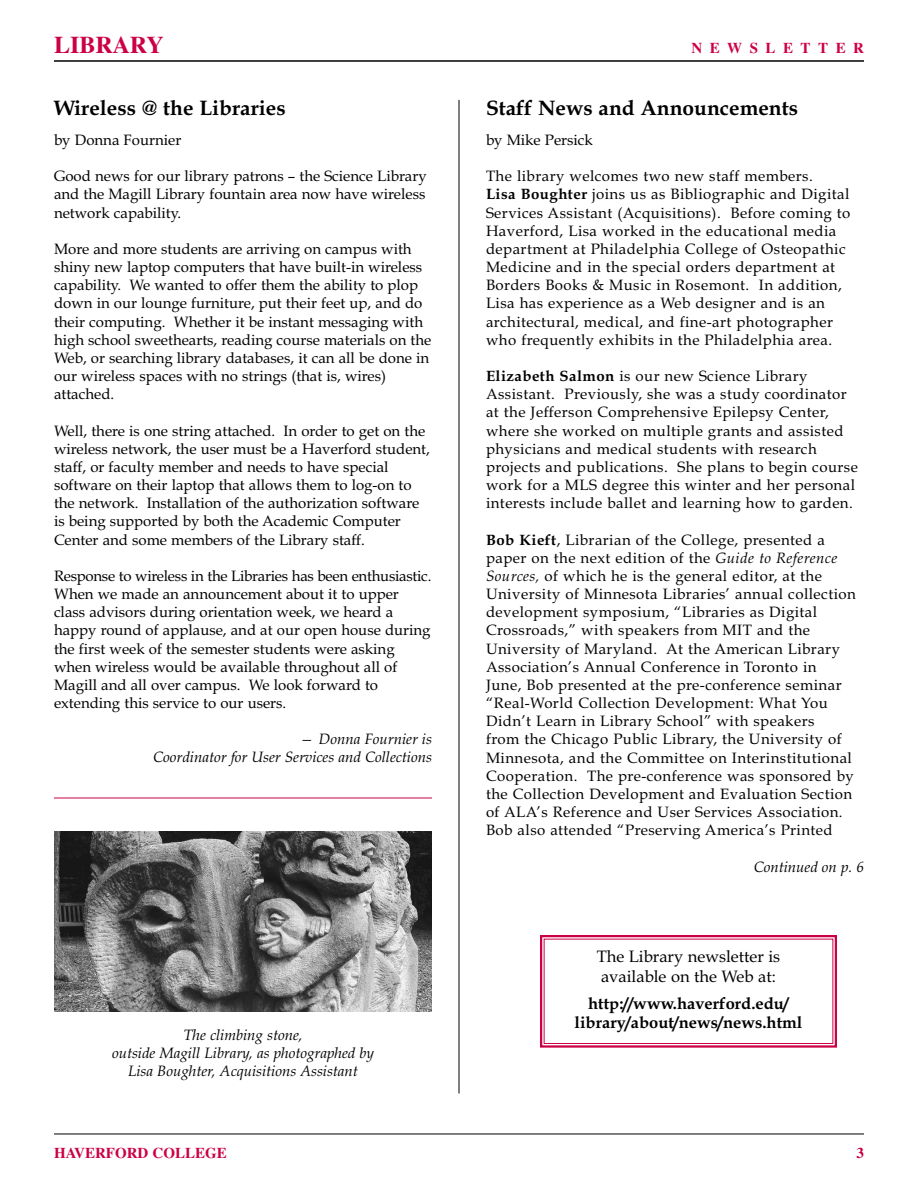
<style>
.page{position:relative;width:918px;height:1188px;background:#fff}
.page>*{position:absolute;margin:0;border:0;box-sizing:border-box;transform-origin:0 0}
.t1{font:700 24px "Times";color:#c04}
.t2{font:700 21px "Book Antiqua";color:#000}
.t3{font:700 16.5px/19.8px "Book Antiqua";color:#000;text-align:center}
.t4{font:16.5px/20px "Book Antiqua";color:#000}
.t5{font:15px/18.1px "Book Antiqua";letter-spacing:.03em;color:#000}
.t6{font:15px/18.1px "Book Antiqua";color:#000}
.t7{font:italic 15px/18.1px "Book Antiqua";color:#000;text-align:right}
.t8{font:700 15px "Times";color:#c04}
.t9{font:700 15px "Times";letter-spacing:.5em;color:#c04}
.s1{font-weight:700}
.s2{font-style:italic}
</style>
<div class="page">
<hr style="left:54px;top:60px;width:810px;height:2px;background:#000">
<hr style="left:54px;top:1134px;width:810px;height:1px;background:#000">
<hr style="left:459px;top:100px;width:1px;height:993px;background:#000">
<img style="left:54px;top:831px;width:378px;height:181px">
<div style="left:540px;top:935px;width:297px;height:113px;border:2px solid #c04"></div>
<div style="left:544px;top:939px;width:289px;height:105px;border:1px solid #c04"></div>
<hr style="left:54px;top:798px;width:378px;height:1px;background:#c04">
<h1 class="t1" style="left:54px;top:36px;width:111px">LIBRARY</h1>
<p class="t9" style="left:691px;top:42px;width:174px">NEWSLETTER</p>
<h2 class="t2" style="left:54px;top:100px;width:233px">Wireless @ the Libraries</h2>
<p class="t6" style="left:54px;top:133px;width:129px">by Donna Fournier</p>
<p class="t5" style="left:54px;top:169px;width:374px;text-align:justify">Good news for our library patrons – the Science Library and the Magill Library fountain area now have wireless network capability.</p>
<p class="t6" style="left:54px;top:242px;width:379px">More and more students are arriving on campus with shiny new laptop computers that have built-in wireless capability. We wanted to offer them the ability to plop down in our lounge furniture, put their feet up, and do their computing. Whether it be instant messaging with high school sweethearts, reading course materials on the Web, or searching library databases, it can all be done in our wireless spaces with no strings (that is, wires) attached.</p>
<p class="t6" style="left:54px;top:423px;width:377px">Well, there is one string attached. In order to get on the wireless network, the user must be a Haverford student, staff, or faculty member and needs to have special software on their laptop that allows them to log-on to the network. Installation of the authorization software is being supported by both the Academic Computer Center and some members of the Library staff.</p>
<p class="t6" style="left:54px;top:569px;width:379px">Response to wireless in the Libraries has been enthusiastic.<br>When we made an announcement about it to upper class advisors during orientation week, we heard a happy round of applause, and at our open house during the first week of the semester students were asking when wireless would be available throughout all of Magill and all over campus. We look forward to extending this service to our users.</p>
<p class="t7" style="left:153px;top:732px;width:280px">— Donna Fournier is<br>Coordinator for User Services and Collections</p>
<p class="t7" style="left:112px;top:1028px;width:263px;text-align:center">The climbing stone,<br>outside Magill Library, as photographed by<br>Lisa Boughter, Acquisitions Assistant</p>
<h2 class="t2" style="left:486px;top:100px;width:314px">Staff News and Announcements</h2>
<p class="t6" style="left:486px;top:133px;width:108px">by Mike Persick</p>
<p class="t5" style="left:486px;top:169px;width:366px">The library welcomes two new staff members.<br><span class="s1">Lisa Boughter</span> joins us as Bibliographic and Digital Services Assistant (Acquisitions). Before coming to Haverford, Lisa worked in the educational media department at Philadelphia College of Osteopathic Medicine and in the special orders department at Borders Books &amp; Music in Rosemont. In addition, Lisa has experience as a Web designer and is an architectural, medical, and fine-art photographer who frequently exhibits in the Philadelphia area.</p>
<p class="t5" style="left:486px;top:369px;width:373px"><span class="s1">Elizabeth Salmon</span> is our new Science Library Assistant. Previously, she was a study coordinator at the Jefferson Comprehensive Epilepsy Center, where she worked on multiple grants and assisted physicians and medical students with research projects and publications. She plans to begin course work for a MLS degree this winter and her personal interests include ballet and learning how to garden.</p>
<p class="t5" style="left:486px;top:532px;width:371px"><span class="s1">Bob Kieft</span>, Librarian of the College, presented a paper on the next edition of the <span class="s2">Guide to Reference Sources,</span> of which he is the general editor, at the University of Minnesota Libraries’ annual collection development symposium, “Libraries as Digital Crossroads,” with speakers from MIT and the University of Maryland. At the American Library Association’s Annual Conference in Toronto in June, Bob presented at the pre-conference seminar “Real-World Collection Development: What You Didn’t Learn in Library School” with speakers<br>from the Chicago Public Library, the University of Minnesota, and the Committee on Interinstitutional Cooperation. The pre-conference was sponsored by the Collection Development and Evaluation Section of ALA’s Reference and User Services Association.<br>Bob also attended “Preserving America’s Printed</p>
<p class="t7" style="left:754px;top:859px;width:112px">Continued on p. 6</p>
<p class="t4" style="left:597px;top:948px;width:185px">The Library newsletter is available on the Web at:</p>
<p class="t3" style="left:575px;top:995px;width:229px">http://www.haverford.edu/ library/about/news/news.html</p>
<p class="t8" style="left:54px;top:1147px;width:174px">HAVERFORD COLLEGE</p>
<p class="t8" style="left:856px;top:1147px;width:9px">3</p>
</div>
